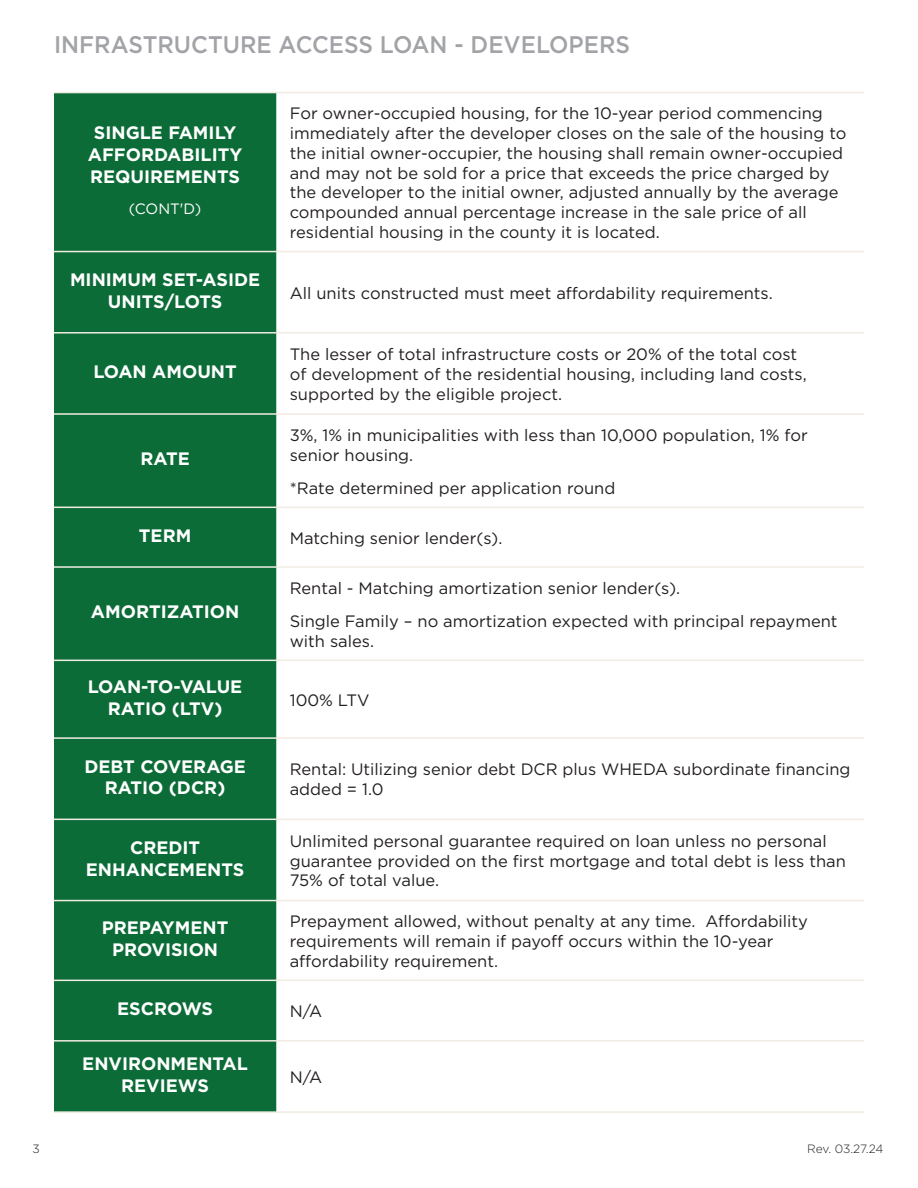
<style>
.page{position:relative;width:918px;height:1188px;background:#fff}
.page>*{position:absolute;margin:0;border:0;box-sizing:border-box;transform-origin:0 0}
.t1{font:500 24px "Gotham";color:#a2a3a7;scale:.95 1}
.t2{font:700 18px/21.6px "Gotham";color:#fff;text-align:center}
.t3{font:16.5px/19.8px "Gotham";color:#231f20}
.t4{font:15px "Gotham";color:#fff}
.t5{font:300 12px "Gotham";letter-spacing:-.015em;color:#231f20}
</style>
<div class="page">
<div style="left:54px;top:93px;width:222px;height:1018px;background:#0c6c38"></div>
<hr style="left:54px;top:92px;width:222px;height:1px;background:#f1ece2">
<hr style="left:276px;top:92px;width:588px;height:1px;background:#f1ece2">
<hr style="left:54px;top:251px;width:222px;height:1px;background:#f1ece2">
<hr style="left:276px;top:251px;width:588px;height:1px;background:#f1ece2">
<hr style="left:54px;top:332px;width:222px;height:2px;background:#f1ece2">
<hr style="left:276px;top:332px;width:588px;height:2px;background:#f1ece2">
<hr style="left:54px;top:413px;width:222px;height:2px;background:#f1ece2">
<hr style="left:276px;top:413px;width:588px;height:2px;background:#f1ece2">
<hr style="left:54px;top:507px;width:222px;height:1px;background:#f1ece2">
<hr style="left:276px;top:507px;width:588px;height:1px;background:#f1ece2">
<hr style="left:54px;top:566px;width:222px;height:2px;background:#f1ece2">
<hr style="left:276px;top:566px;width:588px;height:2px;background:#f1ece2">
<hr style="left:54px;top:660px;width:222px;height:1px;background:#f1ece2">
<hr style="left:276px;top:660px;width:588px;height:1px;background:#f1ece2">
<hr style="left:54px;top:737px;width:222px;height:2px;background:#f1ece2">
<hr style="left:276px;top:737px;width:588px;height:2px;background:#f1ece2">
<hr style="left:54px;top:819px;width:222px;height:1px;background:#f1ece2">
<hr style="left:276px;top:819px;width:588px;height:1px;background:#f1ece2">
<hr style="left:54px;top:900px;width:222px;height:1px;background:#f1ece2">
<hr style="left:276px;top:900px;width:588px;height:1px;background:#f1ece2">
<hr style="left:54px;top:980px;width:222px;height:1px;background:#f1ece2">
<hr style="left:276px;top:980px;width:588px;height:1px;background:#f1ece2">
<hr style="left:54px;top:1040px;width:222px;height:2px;background:#f1ece2">
<hr style="left:276px;top:1040px;width:588px;height:2px;background:#f1ece2">
<hr style="left:54px;top:1111px;width:222px;height:2px;background:#f1ece2">
<hr style="left:276px;top:1111px;width:588px;height:2px;background:#f1ece2">
<h1 class="t1" style="left:54px;top:28px;width:608px">INFRASTRUCTURE ACCESS LOAN - DEVELOPERS</h1>
<p class="t2" style="left:88px;top:122px;width:156px">SINGLE FAMILY<br>AFFORDABILITY<br>REQUIREMENTS</p>
<p class="t4" style="left:129px;top:199px;width:74px">(CONT'D)</p>
<p class="t2" style="left:70px;top:269px;width:192px">MINIMUM SET-ASIDE<br>UNITS/LOTS</p>
<p class="t2" style="left:93px;top:361px;width:145px">LOAN AMOUNT</p>
<p class="t2" style="left:140px;top:448px;width:51px">RATE</p>
<p class="t3" style="left:290px;top:103px;width:558px">For owner-occupied housing, for the 10-year period commencing immediately after the developer closes on the sale of the housing to the initial owner-occupier, the housing shall remain owner-occupied and may not be sold for a price that exceeds the price charged by the developer to the initial owner, adjusted annually by the average compounded annual percentage increase in the sale price of all residential housing in the county it is located.</p>
<p class="t3" style="left:290px;top:283px;width:485px">All units constructed must meet affordability requirements.</p>
<p class="t3" style="left:290px;top:344px;width:518px">The lesser of total infrastructure costs or 20% of the total cost of development of the residential housing, including land costs, supported by the eligible project.</p>
<p class="t3" style="left:290px;top:425px;width:519px">3%, 1% in municipalities with less than 10,000 population, 1% for senior housing.</p>
<p class="t3" style="left:290px;top:478px;width:327px">*Rate determined per application round</p>
<p class="t2" style="left:139px;top:525px;width:54px">TERM</p>
<p class="t3" style="left:290px;top:528px;width:214px">Matching senior lender(s).</p>
<p class="t2" style="left:91px;top:601px;width:150px">AMORTIZATION</p>
<p class="t2" style="left:88px;top:676px;width:156px">LOAN-TO-VALUE<br>RATIO (LTV)</p>
<p class="t3" style="left:290px;top:578px;width:392px">Rental - Matching amortization senior lender(s).</p>
<p class="t3" style="left:290px;top:611px;width:549px">Single Family – no amortization expected with principal repayment with sales.</p>
<p class="t3" style="left:290px;top:690px;width:81px">100% LTV</p>
<p class="t2" style="left:84px;top:755px;width:163px">DEBT COVERAGE<br>RATIO (DCR)</p>
<p class="t3" style="left:290px;top:759px;width:562px">Rental: Utilizing senior debt DCR plus WHEDA subordinate financing added = 1.0</p>
<p class="t2" style="left:86px;top:837px;width:160px">CREDIT<br>ENHANCEMENTS</p>
<p class="t3" style="left:290px;top:831px;width:558px">Unlimited personal guarantee required on loan unless no personal guarantee provided on the first mortgage and total debt is less than<br>75% of total value.</p>
<p class="t2" style="left:102px;top:917px;width:128px">PREPAYMENT<br>PROVISION</p>
<p class="t3" style="left:290px;top:911px;width:520px">Prepayment allowed, without penalty at any time. Affordability requirements will remain if payoff occurs within the 10-year affordability requirement.</p>
<p class="t2" style="left:117px;top:998px;width:97px">ESCROWS</p>
<p class="t3" style="left:290px;top:1001px;width:34px">N/A</p>
<p class="t2" style="left:82px;top:1053px;width:167px">ENVIRONMENTAL<br>REVIEWS</p>
<p class="t3" style="left:290px;top:1067px;width:34px">N/A</p>
<p class="t5" style="left:32px;top:1141px;width:9px">3</p>
<p class="t5" style="left:807px;top:1141px;width:78px">Rev. 03.27.24</p>
</div>
